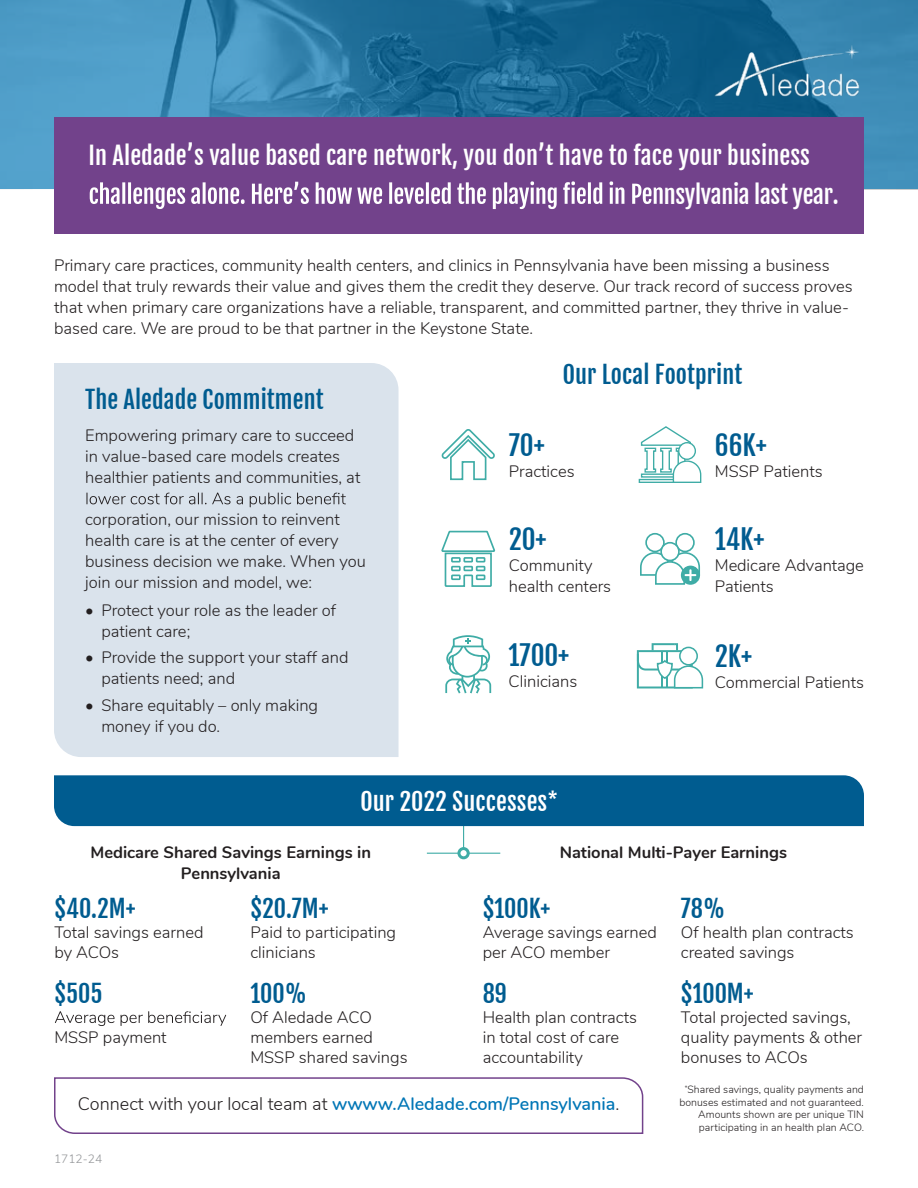
<style>
.page{position:relative;width:918px;height:1188px;background:#fff}
.page>*{position:absolute;margin:0;border:0;box-sizing:border-box;transform-origin:0 0}
.t1{font:27px "Fjalla One";color:#005c90}
.t2{font:24.15px/39px "Fjalla One";letter-spacing:.005em;color:#fff}
.t3{font:24px "Fjalla One";letter-spacing:.005em;color:#005c90}
.t4{font:24px "Fjalla One";letter-spacing:.005em;color:#fff}
.t5{font:600 18px "Nunito";color:#0076b6}
.t6{font:300 16.5px/21px "Nunito";color:#231f20}
.t7{font:700 16.5px/21px "Nunito";color:#231f20;text-align:center}
.t8{font:300 12px "Nunito";color:#939598}
.t9{font:300 10.5px/12.6px "Nunito";letter-spacing:.005em;color:#231f20;text-align:right}
.s1{font-weight:300;color:#231f20}
</style>
<div class="page">
<svg style="left:54px;top:1077px;width:590px;height:57px"></svg>
<svg style="left:0;top:0;width:918px;height:189px;background:#2e7da7"></svg>
<div style="left:54px;top:117px;width:810px;height:116px;background:#72428b"></div>
<svg style="left:90px;top:181px;width:573px;height:28px"></svg>
<div style="left:54px;top:363px;width:345px;height:394px;background:#dae3ec"></div>
<svg style="left:86px;top:493px;width:260px;height:14px;background:#bcc3cb"></svg>
<hr style="left:427px;top:853px;width:73px;height:1px;background:#3faca6">
<hr style="left:463px;top:802px;width:1px;height:51px;background:#3faca6">
<div style="left:459px;top:849px;width:9px;height:9px;background:#fff;border-radius:50%"></div>
<div style="left:457px;top:847px;width:13px;height:12px;border:3px solid #3faca6;border-radius:50%"></div>
<div style="left:54px;top:775px;width:810px;height:51px;background:#005c90"></div>
<svg style="left:55px;top:1011px;width:171px;height:15px"></svg>
<svg style="left:637px;top:643px;width:67px;height:46px"></svg>
<svg style="left:445px;top:635px;width:46px;height:58px"></svg>
<svg style="left:441px;top:429px;width:54px;height:52px"></svg>
<hr style="left:639px;top:479px;width:54px;height:4px;background:#3faca6">
<svg style="left:640px;top:426px;width:62px;height:57px"></svg>
<svg style="left:441px;top:530px;width:55px;height:57px"></svg>
<div style="left:645px;top:533px;width:20px;height:19px;border:2px solid #3faca6;border-radius:50%"></div>
<div style="left:675px;top:533px;width:20px;height:19px;border:2px solid #3faca6;border-radius:50%"></div>
<div style="left:661px;top:543px;width:18px;height:17px;background:#fff;border-radius:50%"></div>
<div style="left:660px;top:542px;width:20px;height:19px;border:2px solid #3faca6;border-radius:50%"></div>
<svg style="left:640px;top:551px;width:61px;height:34px"></svg>
<img style="left:709px;top:43px;width:155px;height:54px">
<h2 class="t2" style="left:664px;top:136px;width:176px;text-indent:-575px">In Aledade’s value based care network, you don’t have to face your business nsylvania last year.</h2>
<p class="t6" style="left:54px;top:254px;width:800px">Primary care practices, community health centers, and clinics in Pennsylvania have been missing a business model that truly rewards their value and gives them the credit they deserve. Our track record of success proves that when primary care organizations have a reliable, transparent, and committed partner, they thrive in value&shy;based care. We are proud to be that partner in the Keystone State.</p>
<h3 class="t3" style="left:85px;top:385px;width:240px">The Aledade Commitment</h3>
<p class="t6" style="left:85px;top:424px;width:277px">Empowering primary care to succeed in value-based care models creates healthier patients and communities, at</p>
<p class="t6" style="left:85px;top:508px;width:282px">corporation, our mission to reinvent health care is at the center of every business decision we make. When you join our mission and model, we:</p>
<p class="t6" style="left:101px;top:599px;width:236px;text-indent:-16px">• Protect your role as the leader of patient care;</p>
<p class="t6" style="left:101px;top:646px;width:249px;text-indent:-16px">• Provide the support your staff and patients need; and</p>
<p class="t6" style="left:101px;top:694px;width:218px;text-indent:-16px">• Share equitably – only making money if you do.</p>
<h3 class="t3" style="left:563px;top:360px;width:181px">Our Local Footprint</h3>
<h1 class="t1" style="left:509px;top:429px;width:37px">70+</h1>
<p class="t6" style="left:509px;top:460px;width:67px">Practices</p>
<h1 class="t1" style="left:509px;top:523px;width:39px">20+</h1>
<p class="t6" style="left:509px;top:554px;width:104px">Community health centers</p>
<h1 class="t1" style="left:509px;top:639px;width:62px">1700+</h1>
<p class="t6" style="left:509px;top:670px;width:70px">Clinicians</p>
<h1 class="t1" style="left:715px;top:429px;width:53px">66K+</h1>
<p class="t6" style="left:715px;top:460px;width:109px">MSSP Patients</p>
<h1 class="t1" style="left:715px;top:523px;width:51px">14K+</h1>
<p class="t6" style="left:715px;top:554px;width:151px">Medicare Advantage<br>Patients</p>
<h1 class="t1" style="left:715px;top:640px;width:39px">2K+</h1>
<p class="t6" style="left:715px;top:671px;width:151px">Commercial Patients</p>
<h3 class="t4" style="left:360px;top:787px;width:199px">Our 2022 Successes<sup>*</sup></h3>
<p class="t7" style="left:90px;top:841px;width:282px">Medicare Shared Savings Earnings in<br>Pennsylvania</p>
<p class="t7" style="left:560px;top:841px;width:229px">National Multi-Payer Earnings</p>
<h3 class="t3" style="left:54px;top:894px;width:83px">$40.2M+</h3>
<p class="t6" style="left:54px;top:921px;width:151px;line-height:19.8px">Total savings earned by ACOs</p>
<h3 class="t3" style="left:54px;top:979px;width:50px">$505</h3>
<p class="t6" style="left:54px;top:1026px;width:114px">MSSP payment</p>
<h3 class="t3" style="left:250px;top:894px;width:80px">$20.7M+</h3>
<p class="t6" style="left:250px;top:921px;width:147px;line-height:19.8px">Paid to participating clinicians</p>
<h3 class="t3" style="left:250px;top:979px;width:58px">100%</h3>
<p class="t6" style="left:250px;top:1006px;width:159px;line-height:19.8px">Of Aledade ACO members earned<br>MSSP shared savings</p>
<h3 class="t3" style="left:483px;top:894px;width:69px">$100K+</h3>
<p class="t6" style="left:483px;top:921px;width:176px;line-height:19.8px">Average savings earned per ACO member</p>
<h3 class="t3" style="left:483px;top:979px;width:26px">89</h3>
<p class="t6" style="left:483px;top:1006px;width:156px;line-height:19.8px">Health plan contracts in total cost of care accountability</p>
<p class="t5" style="left:78px;top:1091px;width:543px"><span class="s1">Connect with your local team at</span> wwww.Aledade.com/Pennsylvania<span class="s1">.</span></p>
<p class="t8" style="left:54px;top:1150px;width:50px">1712-24</p>
<h3 class="t3" style="left:681px;top:894px;width:46px">78%</h3>
<p class="t6" style="left:681px;top:921px;width:174px;line-height:19.8px">Of health plan contracts created savings</p>
<h3 class="t3" style="left:681px;top:979px;width:74px">$100M+</h3>
<p class="t6" style="left:681px;top:1006px;width:183px;line-height:19.8px">Total projected savings, quality payments &amp; other bonuses to ACOs</p>
<p class="t9" style="left:679px;top:1083px;width:186px"><sup>*</sup>Shared savings, quality payments and bonuses estimated and not guaranteed.<br>Amounts shown are per unique TIN participating in an health plan ACO.</p>
</div>
